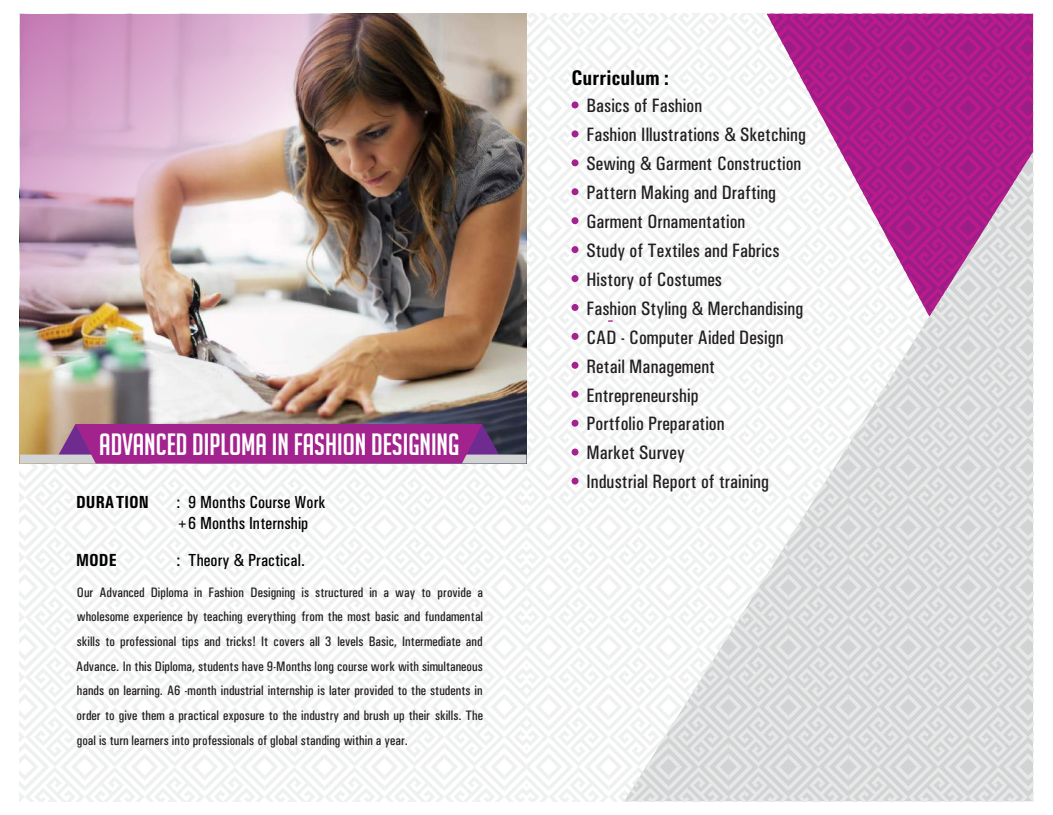
<style>
.page{position:relative;width:1053px;height:815px;background:#fff}
.page>*{position:absolute;margin:0;border:0;box-sizing:border-box;transform-origin:0 0}
.t1{font:30px "Big Noodle Titling";color:#fff}
.t2{font:700 21.25px "Univers Condensed";color:#000}
.t3{font:20px "Calibri";color:#a3238e}
.t4{font:19.38px/28.9px "Univers Condensed";color:#231f20}
.t5{font:17.5px/20.9px "Univers Condensed";color:#000}
.t6{font:700 17.5px "Univers Condensed";color:#000}
.t7{font:13.75px/24.6px "Univers Condensed";color:#231f20}
</style>
<div class="page">
<img style="left:20px;top:14px;width:1012px;height:787px">
<div style="left:571px;top:101px;width:7px;height:7px;background:#a3238e;border-radius:50%"></div>
<div style="left:571px;top:130px;width:7px;height:7px;background:#a3238e;border-radius:50%"></div>
<div style="left:571px;top:159px;width:7px;height:7px;background:#a3238e;border-radius:50%"></div>
<div style="left:571px;top:188px;width:7px;height:7px;background:#a3238e;border-radius:50%"></div>
<div style="left:571px;top:217px;width:7px;height:7px;background:#a3238e;border-radius:50%"></div>
<div style="left:571px;top:246px;width:7px;height:7px;background:#a3238e;border-radius:50%"></div>
<div style="left:571px;top:275px;width:7px;height:7px;background:#a3238e;border-radius:50%"></div>
<div style="left:571px;top:304px;width:7px;height:7px;background:#a3238e;border-radius:50%"></div>
<div style="left:571px;top:333px;width:7px;height:7px;background:#a3238e;border-radius:50%"></div>
<div style="left:571px;top:362px;width:7px;height:7px;background:#a3238e;border-radius:50%"></div>
<div style="left:571px;top:391px;width:7px;height:7px;background:#a3238e;border-radius:50%"></div>
<div style="left:571px;top:420px;width:7px;height:7px;background:#a3238e;border-radius:50%"></div>
<div style="left:571px;top:449px;width:7px;height:7px;background:#a3238e;border-radius:50%"></div>
<div style="left:571px;top:478px;width:7px;height:7px;background:#a3238e;border-radius:50%"></div>
<h1 class="t1" style="left:99px;top:433px;width:361px">ADVANCED DIPLOMA IN FASHION DESIGNING</h1>
<p class="t6" style="left:76px;top:496px;width:74px">DURATION</p>
<p class="t5" style="left:176px;top:493px;width:151px">: 9 Months Course Work +6 Months Internship</p>
<p class="t6" style="left:76px;top:554px;width:42px">MODE</p>
<p class="t5" style="left:176px;top:551px;width:130px">: Theory &amp; Practical.</p>
<p class="t7" style="left:76px;top:581px;width:408px">Our Advanced Diploma in Fashion<br>wholesome experience by teaching everything from the most basic and fundamental skills to professional tips and tricks! It covers all 3 levels Basic, Intermediate and Advance. In this Diploma, students have 9-Months long course work with simultaneous hands on learning. A6 -month industrial internship is later provided to the students in order to give them a practical exposure to the industry and brush up their skills. The goal is turn learners into professionals of global standing within a year.</p>
<p class="t7" style="left:250px;top:581px;width:234px">Designing is structured in a way to provide a</p>
<h2 class="t2" style="left:571px;top:70px;width:99px">Curriculum :</h2>
<p class="t4" style="left:586px;top:93px;width:221px">Basics of Fashion<br>Fashion Illustrations &amp; Sketching<br>Sewing &amp; Garment Construction<br>Pattern Making and Drafting<br>Garment Ornamentation<br>Study of Textiles and Fabrics<br>History of Costumes<br>Fashion Styling &amp; Merchandising<br>CAD - Computer Aided Design<br>Retail Management<br>Entrepreneurship<br>Portfolio Preparation<br>Market Survey<br>Industrial Report of training</p>
<h3 class="t3" style="left:607px;top:311px;width:8px">-</h3>
</div>
